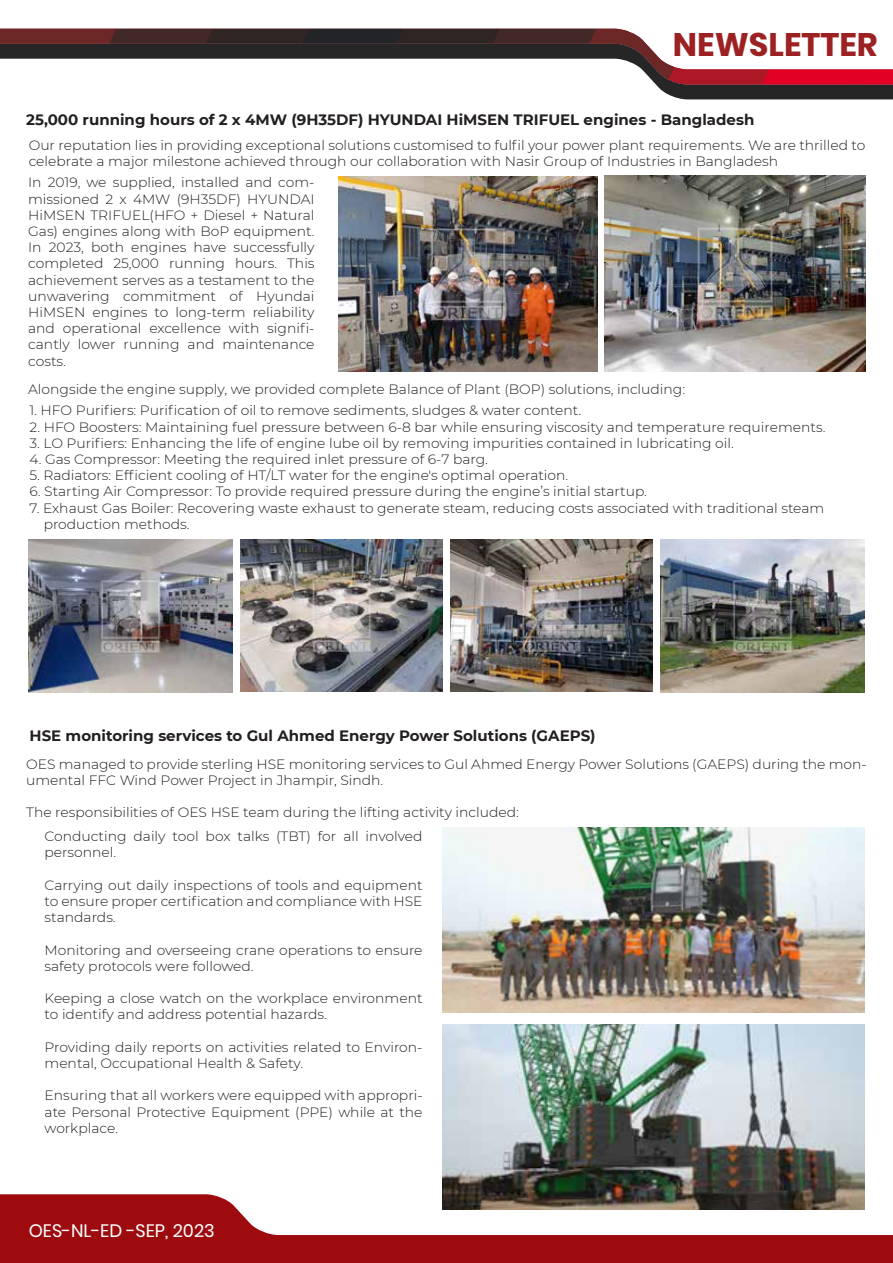
<style>
.page{position:relative;width:893px;height:1263px;background:#fff}
.page>*{position:absolute;margin:0;border:0;box-sizing:border-box;transform-origin:0 0}
.t1{font:700 32.55px "Poppins";color:#9c2123}
.t2{font:18px "Poppins";color:#fff}
.t3{font:700 15px "Montserrat";color:#231f20}
.t4{font:300 13.5px/16.2px "Montserrat";color:#231f20}
</style>
<div class="page">
<img style="left:442px;top:828px;width:423px;height:185px">
<svg style="left:655px;top:84px;width:238px;height:15px;fill:#262626"></svg>
<svg style="left:0;top:29px;width:893px;height:55px"></svg>
<svg style="left:0;top:1194px;width:893px;height:69px;fill:#9d0b0f"></svg>
<img style="left:605px;top:176px;width:260px;height:195px">
<img style="left:338px;top:177px;width:259px;height:194px">
<img style="left:28px;top:539px;width:204px;height:153px">
<img style="left:661px;top:539px;width:204px;height:153px">
<img style="left:240px;top:540px;width:202px;height:151px">
<img style="left:451px;top:540px;width:202px;height:151px">
<img style="left:442px;top:1025px;width:423px;height:185px">
<h1 class="t1" style="left:673px;top:26px;width:206px">NEWSLETTER</h1>
<p class="t3" style="left:26px;top:109px;width:730px">25,000 running hours of 2 x 4MW (9H35DF) HYUNDAI HiMSEN TRIFUEL engines - Bangladesh</p>
<p class="t4" style="left:29px;top:136px;width:838px">Our reputation lies in providing exceptional solutions customised to fulfil your power plant requirements. We are thrilled to celebrate a major milestone achieved through our collaboration with Nasir Group of Industries in Bangladesh</p>
<p class="t4" style="left:28px;top:174px;width:288px;text-align:justify">In 2019, we supplied, installed and com&shy;missioned 2 x 4MW (9H35DF) HYUNDAI HiMSEN TRIFUEL(HFO + Diesel + Natural Gas) engines along with BoP equipment.<br>In 2023, both engines have successfully completed 25,000 running hours. This achievement serves as a testament to the unwavering commitment of Hyundai HiMSEN engines to long-term reliability and operational excellence with signifi&shy;cantly lower running and maintenance costs.</p>
<p class="t4" style="left:28px;top:381px;width:658px">Alongside the engine supply, we provided complete Balance of Plant (BOP) solutions, including:</p>
<p class="t4" style="left:29px;top:402px;width:553px">1. HFO Purifiers: Purification of oil to remove sediments, sludges &amp; water content.</p>
<p class="t4" style="left:29px;top:418px;width:797px">2. HFO Boosters: Maintaining fuel pressure between 6-8 bar while ensuring viscosity and temperature requirements.</p>
<p class="t4" style="left:29px;top:434px;width:706px">3. LO Purifiers: Enhancing the life of engine lube oil by removing impurities contained in lubricating oil.</p>
<p class="t4" style="left:29px;top:451px;width:460px">4. Gas Compressor: Meeting the required inlet pressure of 6-7 barg.</p>
<p class="t4" style="left:29px;top:467px;width:540px">5. Radiators: Efficient cooling of HT/LT water for the engine's optimal operation.</p>
<p class="t4" style="left:29px;top:483px;width:619px">6. Starting Air Compressor: To provide required pressure during the engine’s initial startup.</p>
<p class="t4" style="left:44px;top:499px;width:782px;text-indent:-14px">7. Exhaust Gas Boiler: Recovering waste exhaust to generate steam, reducing costs associated with traditional steam production methods.</p>
<p class="t3" style="left:30px;top:725px;width:568px">HSE monitoring services to Gul Ahmed Energy Power Solutions (GAEPS)</p>
<p class="t4" style="left:26px;top:755px;width:842px">OES managed to provide sterling HSE monitoring services to Gul Ahmed Energy Power Solutions (GAEPS) during the mon&shy;umental FFC Wind Power Project in Jhampir, Sindh.</p>
<p class="t4" style="left:26px;top:804px;width:494px">The responsibilities of OES HSE team during the lifting activity included:</p>
<p class="t4" style="left:45px;top:828px;width:380px">Conducting daily tool box talks (TBT) for all involved personnel.</p>
<p class="t4" style="left:45px;top:876px;width:380px;text-align:justify">Carrying out daily inspections of tools and equipment to ensure proper certification and compliance with HSE standards.</p>
<p class="t4" style="left:45px;top:941px;width:380px">Monitoring and overseeing crane operations to ensure safety protocols were followed.</p>
<p class="t4" style="left:45px;top:990px;width:379px">Keeping a close watch on the workplace environment to identify and address potential hazards.</p>
<p class="t4" style="left:45px;top:1038px;width:379px">Providing daily reports on activities related to Environ&shy;mental, Occupational Health &amp; Safety.</p>
<p class="t4" style="left:45px;top:1087px;width:380px;text-align:justify">Ensuring that all workers were equipped with appropri&shy;ate Personal Protective Equipment (PPE) while at the workplace.</p>
<h2 class="t2" style="left:29px;top:1220px;width:188px">OES-NL-ED -SEP, 2023</h2>
</div>
